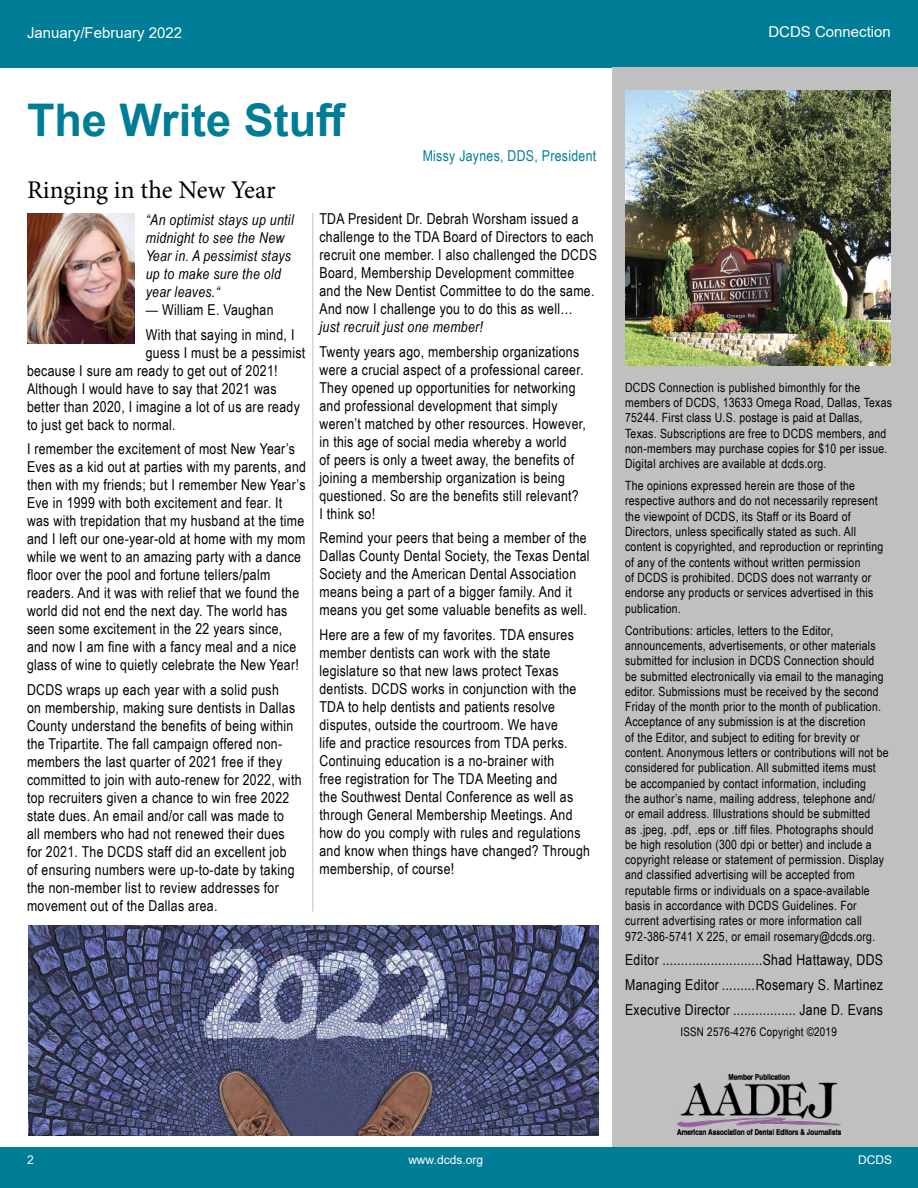
<style>
.page{position:relative;width:918px;height:1188px;background:#fff}
.page>*{position:absolute;margin:0;border:0;box-sizing:border-box;transform-origin:0 0}
.t1{font:700 45px "Arial";color:#007d96}
.t2{font:25.5px "Minion Pro";color:#000}
.t3{font:15px/18px "Arial Narrow";letter-spacing:.02em;color:#000}
.t4{font:italic 15px/18px "Arial Narrow";letter-spacing:.02em;color:#000}
.t5{font:15px "Arial";color:#fff}
.t6{font:15px "Arial Narrow";letter-spacing:.02em;color:#007d96}
.t7{font:12.75px/15.3px "Arial Narrow";letter-spacing:.02em;color:#000}
.t8{font:12px "Arial Narrow";letter-spacing:.02em;color:#000}
.t9{font:12px "Arial";color:#fff}
.s1{font-style:italic}
</style>
<div class="page">
<div style="left:0;top:0;width:918px;height:60px;background:#007d96"></div>
<div style="left:0;top:51px;width:918px;height:17px;background:#007d96"></div>
<div style="left:0;top:1148px;width:918px;height:40px;background:#007d96"></div>
<div style="left:612px;top:68px;width:306px;height:1080px;background:#c0c0c0"></div>
<img style="left:625px;top:91px;width:266px;height:274px">
<img style="left:678px;top:1074px;width:163px;height:60px">
<hr style="left:312px;top:213px;width:2px;height:699px;background:#d3d5d6">
<img style="left:27px;top:214px;width:108px;height:129px">
<img style="left:28px;top:925px;width:570px;height:210px">
<p class="t5" style="left:27px;top:22px;width:157px">January/February 2022</p>
<h1 class="t1" style="left:27px;top:89px;width:321px">The Write Stuff</h1>
<p class="t6" style="left:423px;top:145px;width:175px">Missy Jaynes, DDS, President</p>
<h2 class="t2" style="left:27px;top:173px;width:250px">Ringing in the New Year</h2>
<p class="t4" style="left:146px;top:210px;width:149px">“An optimist stays up until midnight to see the New<br>Year in. A pessimist stays up to make sure the old year leaves.“</p>
<p class="t3" style="left:146px;top:297px;width:150px;line-height:24.8px"><span class="s1">—</span> William E. Vaughan<br>With that saying in mind, I</p>
<p class="t3" style="left:27px;top:343px;width:280px;text-indent:119px">guess I must be a pessimist because I sure am ready to get out of 2021!<br>Although I would have to say that 2021 was better than 2020, I imagine a lot of us are ready to just get back to normal.</p>
<p class="t3" style="left:27px;top:440px;width:281px">I remember the excitement of most New Year’s Eves as a kid out at parties with my parents, and then with my friends; but I remember New Year’s Eve in 1999 with both excitement and fear. It was with trepidation that my husband at the time and I left our one-year-old at home with my mom while we went to an amazing party with a dance floor over the pool and fortune tellers/palm readers. And it was with relief that we found the world did not end the next day. The world has seen some excitement in the 22 years since, and now I am fine with a fancy meal and a nice glass of wine to quietly celebrate the New Year!</p>
<p class="t3" style="left:27px;top:680px;width:276px">DCDS wraps up each year with a solid push<br>on membership, making sure dentists in Dallas County understand the benefits of being within the Tripartite. The fall campaign offered non&shy;members the last quarter of 2021 free if they committed to join with auto-renew for 2022, with top recruiters given a chance to win free 2022 state dues. An email and/or call was made to<br>all members who had not renewed their dues for 2021. The DCDS staff did an excellent job<br>of ensuring numbers were up-to-date by taking the non-member list to review addresses for movement out of the Dallas area.</p>
<p class="t3" style="left:320px;top:209px;width:279px">TDA President Dr. Debrah Worsham issued a challenge to the TDA Board of Directors to each recruit one member. I also challenged the DCDS Board, Membership Development committee and the New Dentist Committee to do the same.<br>And now I challenge you to do this as well…</p>
<p class="t4" style="left:320px;top:317px;width:165px">just recruit just one member!</p>
<p class="t3" style="left:320px;top:342px;width:268px">Twenty years ago, membership organizations were a crucial aspect of a professional career.<br>They opened up opportunities for networking and professional development that simply weren’t matched by other resources. However, in this age of social media whereby a world<br>of peers is only a tweet away, the benefits of joining a membership organization is being questioned. So are the benefits still relevant?<br>I think so!</p>
<p class="t3" style="left:320px;top:529px;width:272px">Remind your peers that being a member of the Dallas County Dental Society, the Texas Dental Society and the American Dental Association means being a part of a bigger family. And it means you get some valuable benefits as well.</p>
<p class="t3" style="left:320px;top:625px;width:272px">Here are a few of my favorites. TDA ensures member dentists can work with the state legislature so that new laws protect Texas dentists. DCDS works in conjunction with the TDA to help dentists and patients resolve disputes, outside the courtroom. We have<br>life and practice resources from TDA perks.<br>Continuing education is a no-brainer with<br>free registration for The TDA Meeting and<br>the Southwest Dental Conference as well as through General Membership Meetings. And how do you comply with rules and regulations and know when things have changed? Through membership, of course!</p>
<p class="t5" style="left:768px;top:22px;width:124px">DCDS Connection</p>
<p class="t7" style="left:625px;top:379px;width:268px">DCDS Connection is published bimonthly for the members of DCDS, 13633 Omega Road, Dallas, Texas 75244. First class U.S. postage is paid at Dallas, Texas. Subscriptions are free to DCDS members, and non-members may purchase copies for $10 per issue.<br>Digital archives are available at dcds.org.</p>
<p class="t7" style="left:625px;top:478px;width:260px">The opinions expressed herein are those of the respective authors and do not necessarily represent the viewpoint of DCDS, its Staff or its Board of Directors, unless specifically stated as such. All content is copyrighted, and reproduction or reprinting of any of the contents without written permission<br>of DCDS is prohibited. DCDS does not warranty or endorse any products or services advertised in this publication.</p>
<p class="t7" style="left:625px;top:622px;width:265px">Contributions: articles, letters to the Editor, announcements, advertisements, or other materials submitted for inclusion in DCDS Connection should be submitted electronically via email to the managing editor. Submissions must be received by the second Friday of the month prior to the month of publication.<br>Acceptance of any submission is at the discretion<br>of the Editor, and subject to editing for brevity or content. Anonymous letters or contributions will not be considered for publication. All submitted items must be accompanied by contact information, including<br>the author’s name, mailing address, telephone and/<br>or email address. Illustrations should be submitted<br>as .jpeg, .pdf, .eps or .tiff files. Photographs should<br>be high resolution (300 dpi or better) and include a copyright release or statement of permission. Display and classified advertising will be accepted from reputable firms or individuals on a space-available basis in accordance with DCDS Guidelines. For current advertising rates or more information call 972-386-5741 X 225, or email rosemary@dcds.org.</p>
<p class="t3" style="left:625px;top:947px;width:260px;line-height:24.8px;text-align:justify">Editor ...........................Shad Hattaway, DDS Managing Editor .........Rosemary S. Martinez Executive Director ................. Jane D. Evans</p>
<p class="t8" style="left:680px;top:1023px;width:158px">ISSN 2576-4276 Copyright ©2019</p>
<p class="t9" style="left:27px;top:1152px;width:8px">2</p>
<p class="t9" style="left:408px;top:1152px;width:76px">www.dcds.org</p>
<p class="t9" style="left:858px;top:1152px;width:35px">DCDS</p>
</div>
